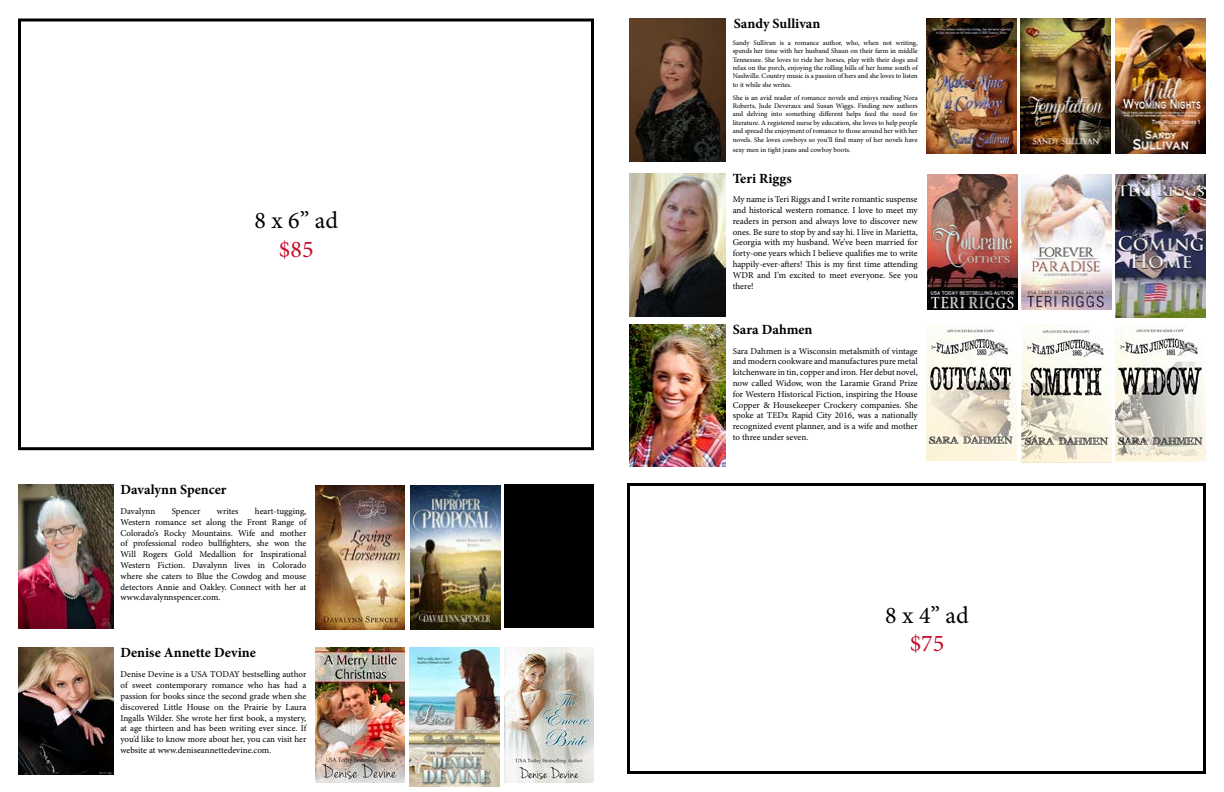
<style>
.page{position:relative;width:1224px;height:792px;background:#fff}
.page>*{position:absolute;margin:0;border:0;box-sizing:border-box;transform-origin:0 0}
.t1{font:24px "Minion Pro";color:#000}
.t2{font:24px "Minion Pro";color:#c60a27}
.t3{font:700 14px "Minion Pro";color:#000}
.t4{font:9px/10.8px "Minion Pro";color:#000;text-align:justify}
.t5{font:7px/8.4px "Minion Pro";letter-spacing:-.005em;color:#000;text-align:justify}
</style>
<div class="page">
<div style="left:18px;top:18px;width:576px;height:432px;border:3px solid #000"></div>
<img style="left:630px;top:173px;width:96px;height:144px">
<img style="left:928px;top:174px;width:90px;height:135px">
<img style="left:1022px;top:174px;width:90px;height:136px">
<img style="left:1116px;top:174px;width:90px;height:144px">
<img style="left:630px;top:324px;width:96px;height:142px">
<img style="left:927px;top:324px;width:90px;height:137px">
<img style="left:1022px;top:324px;width:90px;height:138px">
<img style="left:1116px;top:324px;width:90px;height:138px">
<img style="left:630px;top:18px;width:96px;height:144px">
<img style="left:927px;top:18px;width:90px;height:135px">
<img style="left:1021px;top:18px;width:90px;height:135px">
<img style="left:1116px;top:18px;width:90px;height:135px">
<div style="left:627px;top:483px;width:579px;height:291px;border:3px solid #000"></div>
<img style="left:18px;top:485px;width:96px;height:143px">
<img style="left:315px;top:486px;width:90px;height:144px">
<img style="left:410px;top:486px;width:90px;height:144px">
<img style="left:18px;top:647px;width:96px;height:128px">
<img style="left:315px;top:647px;width:90px;height:135px">
<img style="left:410px;top:647px;width:90px;height:139px">
<img style="left:504px;top:647px;width:90px;height:135px">
<div style="left:504px;top:484px;width:90px;height:144px;background:#000"></div>
<h1 class="t1" style="left:255px;top:205px;width:85px">8 x 6” ad</h1>
<h1 class="t2" style="left:279px;top:233px;width:36px">$85</h1>
<h2 class="t3" style="left:121px;top:480px;width:107px">Davalynn Spencer</h2>
<p class="t4" style="left:121px;top:506px;width:187px;text-indent:134px">heart-tugging, Western romance set along the Front Range of Colorado’s Rocky Mountains. Wife and mother of professional rodeo bullfighters, she won the Will Rogers Gold Medallion for Inspirational Western Fiction. Davalynn lives in Colorado where she caters to Blue the Cowdog and mouse detectors Annie and Oakley. Connect with her at www.davalynnspencer.com.</p>
<p class="t4" style="left:121px;top:506px;width:36px">Davalynn</p>
<p class="t4" style="left:172px;top:506px;width:30px">Spencer</p>
<p class="t4" style="left:217px;top:506px;width:23px">writes</p>
<h2 class="t3" style="left:121px;top:643px;width:137px">Denise Annette Devine</h2>
<p class="t4" style="left:121px;top:669px;width:187px">Denise Devine is a USA TODAY bestselling author of sweet contemporary romance who has had a passion for books since the second grade when she discovered Little House on the Prairie by Laura Ingalls Wilder. She wrote her first book, a mystery, at age thirteen and has been writing ever since. If you’d like to know more about her, you can visit her website at www.deniseannettedevine.com.</p>
<h2 class="t3" style="left:734px;top:14px;width:88px">Sandy Sullivan</h2>
<p class="t5" style="left:733px;top:38px;width:187px">Sandy Sullivan is a romance author, who, when not writing, spends her time with her husband Shaun on their farm in middle Tennessee. She loves to ride her horses, play with their dogs and relax on the porch, enjoying the rolling hills of her home south of Nashville. Country music is a passion of hers and she loves to listen to it while she writes.</p>
<p class="t5" style="left:733px;top:93px;width:187px">She is an avid reader of romance novels and enjoys reading Nora Roberts, Jude Deveraux and Susan Wiggs. Finding new authors and delving into something different helps feed the need for literature. A registered nurse by education, she loves to help people and spread the enjoyment of romance to those around her with her novels. She loves cowboys so you’ll find many of her novels have</p>
<p class="t5" style="left:733px;top:146px;width:119px">sexy men in tight jeans and cowboy boots.</p>
<h2 class="t3" style="left:733px;top:169px;width:61px">Teri Riggs</h2>
<p class="t4" style="left:733px;top:194px;width:187px">My name is Teri Riggs and I write romantic suspense and historical western romance. I love to meet my readers in person and always love to discover new ones. Be sure to stop by and say hi. I live in Marietta, Georgia with my husband. We’ve been married for forty-one years which I believe qualifies me to write happily-ever-afters! This is my first time attending WDR and I’m excited to meet everyone. See you there!</p>
<h2 class="t3" style="left:733px;top:320px;width:81px">Sara Dahmen</h2>
<p class="t4" style="left:733px;top:345px;width:187px">Sara Dahmen is a Wisconsin metalsmith of vintage and modern cookware and manufactures pure metal kitchenware in tin, copper and iron. Her debut novel, now called Widow, won the Laramie Grand Prize for Western Historical Fiction, inspiring the House Copper &amp; Housekeeper Crockery companies. She spoke at TEDx Rapid City 2016, was a nationally recognized event planner, and is a wife and mother to three under seven.</p>
<h1 class="t1" style="left:885px;top:599px;width:85px">8 x 4” ad</h1>
<h1 class="t2" style="left:910px;top:628px;width:36px">$75</h1>
</div>
